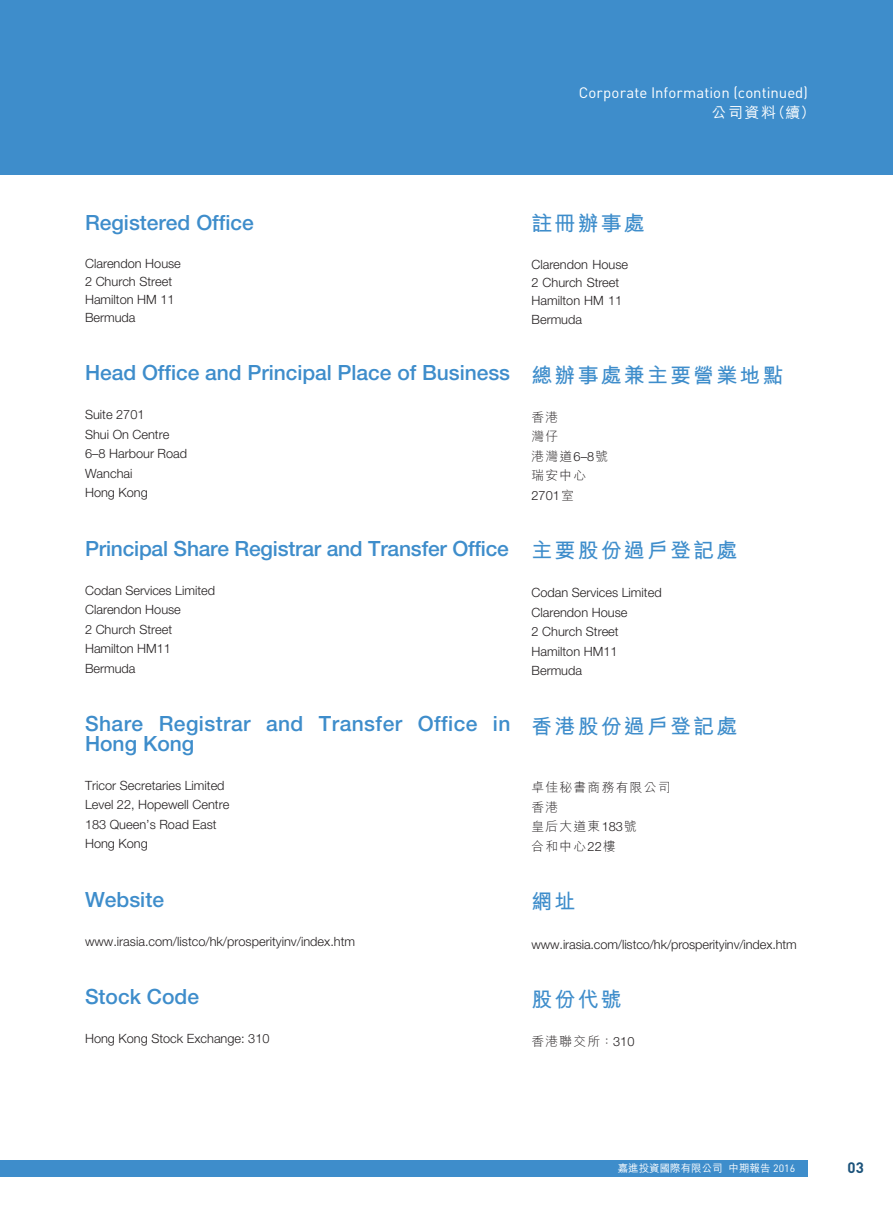
<style>
.page{position:relative;width:893px;height:1212px;background:#fff}
.page>*{position:absolute;margin:0;border:0;box-sizing:border-box;transform-origin:0 0}
.t1{font:500 21px "Helvetica Neue LT Std";color:#3e8dcb}
.t2{font:500 21px/19.5px "Helvetica Neue LT Std";letter-spacing:.02em;color:#3e8dcb}
.t3{font:700 21px "M Hei HK";letter-spacing:.1em;color:#3e8dcb}
.t4{font:15px "DIN Pro";letter-spacing:.005em;color:#fff}
.t5{font:500 15px "M Hei HK";color:#fff}
.t6{font:700 15px "DIN Pro";color:#1c537b}
.t7{font:300 12.75px/19.5px "Helvetica Neue LT Std";color:#231f20}
.t8{font:300 12.75px/19.5px "M Hei HK";letter-spacing:.1em;color:#231f20}
.t9{font:500 10.5px "M Hei HK";color:#fff}
.s1{font-family:"Helvetica Neue LT Std"}
.s2{font-family:"M Hei HK"}
.s3{font-family:"DIN Pro";font-weight:400}
</style>
<div class="page">
<div style="left:0;top:0;width:893px;height:175px;background:#3e8dcb"></div>
<div style="left:0;top:1160px;width:808px;height:17px;background:#3e8dcb"></div>
<p class="t4" style="left:579px;top:82px;width:231px">Corporate Information (continued)</p>
<p class="t5" style="left:711px;top:101px;width:105px">公司資料（續）</p>
<h1 class="t1" style="left:85px;top:210px;width:170px">Registered Office</h1>
<p class="t7" style="left:85px;top:254px;width:97px;line-height:18px">Clarendon House<br>2 Church Street<br>Hamilton HM 11<br>Bermuda</p>
<h1 class="t1" style="left:85px;top:360px;width:427px">Head Office and Principal Place of Business</h1>
<p class="t7" style="left:85px;top:404px;width:104px">Suite 2701<br>Shui On Centre<br>6–8 Harbour Road<br>Wanchai<br>Hong Kong</p>
<h1 class="t1" style="left:85px;top:536px;width:425px">Principal Share Registrar and Transfer Office</h1>
<p class="t7" style="left:85px;top:580px;width:132px">Codan Services Limited<br>Clarendon House<br>2 Church Street<br>Hamilton HM11<br>Bermuda</p>
<h1 class="t2" style="left:85px;top:714px;width:427px">Share Registrar and Transfer Office in<br>Hong Kong</h1>
<p class="t7" style="left:85px;top:775px;width:146px">Tricor Secretaries Limited<br>Level 22, Hopewell Centre<br>183 Queen’s Road East<br>Hong Kong</p>
<h1 class="t1" style="left:85px;top:887px;width:80px">Website</h1>
<p class="t7" style="left:85px;top:931px;width:272px">www.irasia.com/listco/hk/prosperityinv/index.htm</p>
<h1 class="t1" style="left:85px;top:984px;width:115px">Stock Code</h1>
<p class="t7" style="left:85px;top:1028px;width:186px">Hong Kong Stock Exchange: 310</p>
<h1 class="t3" style="left:531px;top:208px;width:115px">註冊辦事處</h1>
<p class="t7" style="left:531px;top:255px;width:98px;line-height:18px">Clarendon House<br>2 Church Street<br>Hamilton HM 11</p>
<p class="t7" style="left:532px;top:310px;width:52px">Bermuda</p>
<h1 class="t3" style="left:531px;top:360px;width:253px">總辦事處兼主要營業地點</h1>
<p class="t8" style="left:531px;top:407px;width:78px">香港<br>灣仔<br>港灣道<span class="s1">6–8</span>號瑞安中心</p>
<p class="t7" style="left:531px;top:485px;width:44px">2701<span class="s2">室</span></p>
<h1 class="t3" style="left:531px;top:535px;width:207px">主要股份過戶登記處</h1>
<p class="t7" style="left:531px;top:583px;width:132px">Codan Services Limited<br>Clarendon House<br>2 Church Street<br>Hamilton HM11<br>Bermuda</p>
<h1 class="t3" style="left:531px;top:711px;width:207px">香港股份過戶登記處</h1>
<p class="t8" style="left:531px;top:778px;width:140px">卓佳秘書商務有限公司香港<br>皇后大道東<span class="s1">183</span>號<br>合和中心<span class="s1">22</span>樓</p>
<h1 class="t3" style="left:531px;top:886px;width:46px">網址</h1>
<p class="t7" style="left:531px;top:934px;width:267px">www.irasia.com/listco/hk/prosperityinv/index.htm</p>
<h1 class="t3" style="left:531px;top:984px;width:92px">股份代號</h1>
<p class="t8" style="left:531px;top:1031px;width:104px">香港聯交所：<span class="s1">310</span></p>
<p class="t9" style="left:618px;top:1161px;width:179px">嘉進投資國際有限公司 中期報告 <span class="s3">2016</span></p>
<p class="t6" style="left:848px;top:1157px;width:18px">03</p>
</div>
